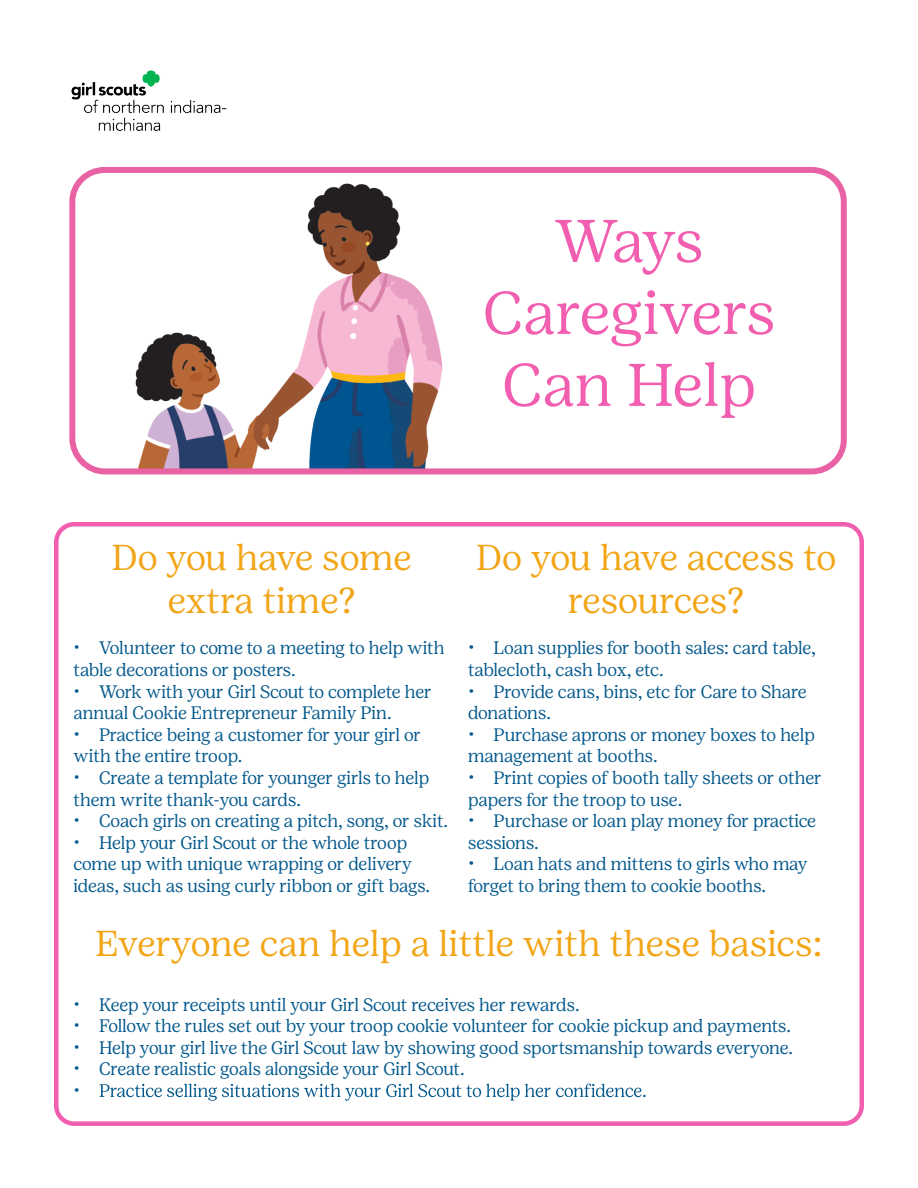
<style>
.page{position:relative;width:918px;height:1188px;background:#fff}
.page>*{position:absolute;margin:0;border:0;box-sizing:border-box;transform-origin:0 0}
.t1{font:300 60px/72px "Girl Scout Display";letter-spacing:.01em;color:#f25eb0;text-align:center}
.t2{font:300 36px/43.2px "Girl Scout Display";color:#f2a516;text-align:center}
.t3{font:300 18px/21.6px "Girl Scout Display";letter-spacing:-.005em;color:#03588c}
</style>
<div class="page">
<img style="left:71px;top:70px;width:156px;height:61px">
<div style="left:54px;top:522px;width:810px;height:604px;border:4px solid #f25eb0;border-radius:18px"></div>
<svg style="left:100px;top:1084px;width:546px;height:17px"></svg>
<img style="left:122px;top:166px;width:324px;height:301px">
<div style="left:69px;top:167px;width:778px;height:307px;border:6px solid #e862a4;border-radius:32px"></div>
<h1 class="t1" style="left:483px;top:205px;width:294px">Ways<br>Caregivers<br>Can Help</h1>
<h2 class="t2" style="left:112px;top:536px;width:301px">Do you have some extra time?</h2>
<p class="t3" style="left:74px;top:637px;width:373px">• Volunteer to come to a meeting to help with table decorations or posters.</p>
<p class="t3" style="left:74px;top:681px;width:360px">• Work with your Girl Scout to complete her annual Cookie Entrepreneur Family Pin.</p>
<p class="t3" style="left:74px;top:724px;width:349px">• Practice being a customer for your girl or with the entire troop.</p>
<p class="t3" style="left:74px;top:767px;width:357px">• Create a template for younger girls to help them write thank-you cards.</p>
<p class="t3" style="left:74px;top:810px;width:376px">• Coach girls on creating a pitch, song, or skit.</p>
<p class="t3" style="left:74px;top:832px;width:358px">• Help your Girl Scout or the whole troop come up with unique wrapping or delivery ideas, such as using curly ribbon or gift bags.</p>
<h2 class="t2" style="left:476px;top:536px;width:362px">Do you have access to resources?</h2>
<p class="t3" style="left:468px;top:637px;width:349px">• Loan supplies for booth sales: card table, tablecloth, cash box, etc.</p>
<p class="t3" style="left:468px;top:681px;width:340px">• Provide cans, bins, etc for Care to Share donations.</p>
<p class="t3" style="left:468px;top:724px;width:348px">• Purchase aprons or money boxes to help management at booths.</p>
<p class="t3" style="left:468px;top:767px;width:355px">• Print copies of booth tally sheets or other papers for the troop to use.</p>
<p class="t3" style="left:468px;top:810px;width:349px">• Purchase or loan play money for practice sessions.</p>
<p class="t3" style="left:468px;top:853px;width:341px">• Loan hats and mittens to girls who may forget to bring them to cookie booths.</p>
<h2 class="t2" style="left:95px;top:922px;width:728px">Everyone can help a little with these basics:</h2>
<p class="t3" style="left:74px;top:994px;width:508px">• Keep your receipts until your Girl Scout receives her rewards.</p>
<p class="t3" style="left:74px;top:1015px;width:719px">• Follow the rules set out by your troop cookie volunteer for cookie pickup and payments.</p>
<p class="t3" style="left:74px;top:1037px;width:721px">• Help your girl live the Girl Scout law by showing good sportsmanship towards everyone.</p>
<p class="t3" style="left:74px;top:1058px;width:393px">• Create realistic goals alongside your Girl Scout. •</p>
</div>
